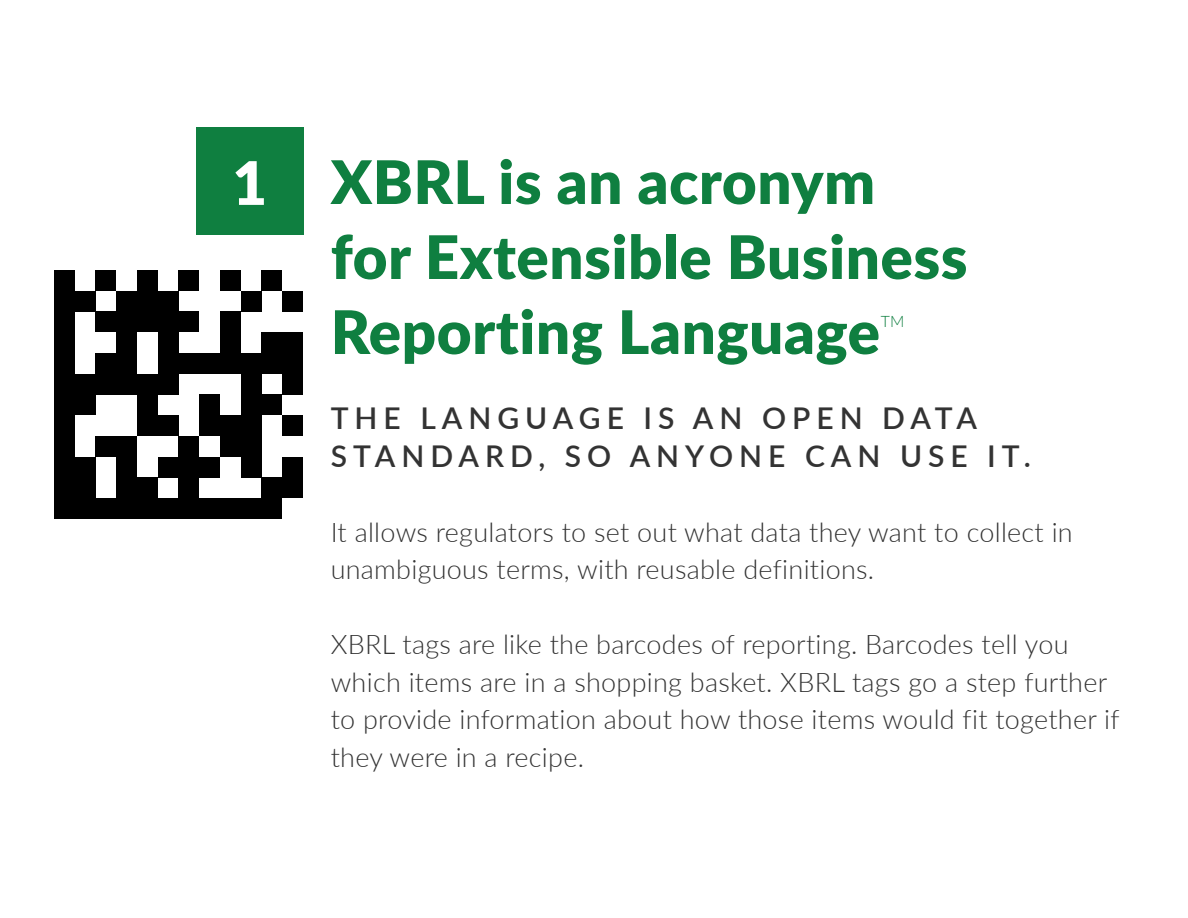
<style>
.page{position:relative;width:1188px;height:918px;background:#fff}
.page>*{position:absolute;margin:0;border:0;box-sizing:border-box;transform-origin:0 0}
.t1{font:900 60px/75px "Lato";letter-spacing:.01em;color:#0f7f40}
.t2{font:900 60px "Lato";color:#fff}
.t3{font:600 30px/37.5px "Lato";letter-spacing:.2em;color:#333}
.t4{font:300 27px/37.5px "Lato";letter-spacing:.01em;color:#333}
.t5{font:300 15.75px "Lato";color:#0f7f40}
</style>
<div class="page">
<div style="left:54px;top:270px;width:21px;height:21px;background:#000"></div>
<div style="left:96px;top:270px;width:20px;height:21px;background:#000"></div>
<div style="left:137px;top:270px;width:21px;height:21px;background:#000"></div>
<div style="left:178px;top:270px;width:21px;height:21px;background:#000"></div>
<div style="left:220px;top:270px;width:21px;height:21px;background:#000"></div>
<div style="left:262px;top:270px;width:20px;height:21px;background:#000"></div>
<div style="left:54px;top:291px;width:21px;height:21px;background:#000"></div>
<div style="left:75px;top:291px;width:21px;height:21px;background:#000"></div>
<div style="left:116px;top:291px;width:21px;height:21px;background:#000"></div>
<div style="left:137px;top:291px;width:21px;height:21px;background:#000"></div>
<div style="left:158px;top:291px;width:20px;height:21px;background:#000"></div>
<div style="left:241px;top:291px;width:20px;height:21px;background:#000"></div>
<div style="left:282px;top:291px;width:21px;height:21px;background:#000"></div>
<div style="left:54px;top:312px;width:21px;height:20px;background:#000"></div>
<div style="left:96px;top:312px;width:20px;height:20px;background:#000"></div>
<div style="left:116px;top:312px;width:21px;height:20px;background:#000"></div>
<div style="left:137px;top:312px;width:21px;height:20px;background:#000"></div>
<div style="left:158px;top:312px;width:20px;height:20px;background:#000"></div>
<div style="left:178px;top:312px;width:21px;height:20px;background:#000"></div>
<div style="left:220px;top:312px;width:21px;height:20px;background:#000"></div>
<div style="left:54px;top:332px;width:21px;height:21px;background:#000"></div>
<div style="left:116px;top:332px;width:21px;height:21px;background:#000"></div>
<div style="left:158px;top:332px;width:20px;height:21px;background:#000"></div>
<div style="left:220px;top:332px;width:21px;height:21px;background:#000"></div>
<div style="left:262px;top:332px;width:20px;height:21px;background:#000"></div>
<div style="left:282px;top:332px;width:21px;height:21px;background:#000"></div>
<div style="left:54px;top:353px;width:21px;height:21px;background:#000"></div>
<div style="left:96px;top:353px;width:20px;height:21px;background:#000"></div>
<div style="left:116px;top:353px;width:21px;height:21px;background:#000"></div>
<div style="left:158px;top:353px;width:20px;height:21px;background:#000"></div>
<div style="left:178px;top:353px;width:21px;height:21px;background:#000"></div>
<div style="left:199px;top:353px;width:21px;height:21px;background:#000"></div>
<div style="left:220px;top:353px;width:21px;height:21px;background:#000"></div>
<div style="left:241px;top:353px;width:20px;height:21px;background:#000"></div>
<div style="left:262px;top:353px;width:20px;height:21px;background:#000"></div>
<div style="left:282px;top:353px;width:21px;height:21px;background:#000"></div>
<div style="left:54px;top:374px;width:21px;height:20px;background:#000"></div>
<div style="left:75px;top:374px;width:21px;height:20px;background:#000"></div>
<div style="left:96px;top:374px;width:20px;height:20px;background:#000"></div>
<div style="left:116px;top:374px;width:21px;height:20px;background:#000"></div>
<div style="left:137px;top:374px;width:21px;height:20px;background:#000"></div>
<div style="left:158px;top:374px;width:20px;height:20px;background:#000"></div>
<div style="left:241px;top:374px;width:20px;height:20px;background:#000"></div>
<div style="left:282px;top:374px;width:21px;height:20px;background:#000"></div>
<div style="left:54px;top:394px;width:21px;height:21px;background:#000"></div>
<div style="left:75px;top:394px;width:21px;height:21px;background:#000"></div>
<div style="left:137px;top:394px;width:21px;height:21px;background:#000"></div>
<div style="left:199px;top:394px;width:21px;height:21px;background:#000"></div>
<div style="left:241px;top:394px;width:20px;height:21px;background:#000"></div>
<div style="left:262px;top:394px;width:20px;height:21px;background:#000"></div>
<div style="left:54px;top:415px;width:21px;height:21px;background:#000"></div>
<div style="left:137px;top:415px;width:21px;height:21px;background:#000"></div>
<div style="left:158px;top:415px;width:20px;height:21px;background:#000"></div>
<div style="left:199px;top:415px;width:21px;height:21px;background:#000"></div>
<div style="left:220px;top:415px;width:21px;height:21px;background:#000"></div>
<div style="left:241px;top:415px;width:20px;height:21px;background:#000"></div>
<div style="left:282px;top:415px;width:21px;height:21px;background:#000"></div>
<div style="left:54px;top:436px;width:21px;height:21px;background:#000"></div>
<div style="left:96px;top:436px;width:20px;height:21px;background:#000"></div>
<div style="left:116px;top:436px;width:21px;height:21px;background:#000"></div>
<div style="left:178px;top:436px;width:21px;height:21px;background:#000"></div>
<div style="left:220px;top:436px;width:21px;height:21px;background:#000"></div>
<div style="left:241px;top:436px;width:20px;height:21px;background:#000"></div>
<div style="left:54px;top:457px;width:21px;height:20px;background:#000"></div>
<div style="left:75px;top:457px;width:21px;height:20px;background:#000"></div>
<div style="left:116px;top:457px;width:21px;height:20px;background:#000"></div>
<div style="left:158px;top:457px;width:20px;height:20px;background:#000"></div>
<div style="left:178px;top:457px;width:21px;height:20px;background:#000"></div>
<div style="left:199px;top:457px;width:21px;height:20px;background:#000"></div>
<div style="left:241px;top:457px;width:20px;height:20px;background:#000"></div>
<div style="left:282px;top:457px;width:21px;height:20px;background:#000"></div>
<div style="left:54px;top:478px;width:21px;height:20px;background:#000"></div>
<div style="left:75px;top:478px;width:21px;height:20px;background:#000"></div>
<div style="left:116px;top:478px;width:21px;height:20px;background:#000"></div>
<div style="left:137px;top:478px;width:21px;height:20px;background:#000"></div>
<div style="left:178px;top:478px;width:21px;height:20px;background:#000"></div>
<div style="left:262px;top:478px;width:20px;height:20px;background:#000"></div>
<div style="left:282px;top:478px;width:21px;height:20px;background:#000"></div>
<div style="left:54px;top:498px;width:21px;height:21px;background:#000"></div>
<div style="left:75px;top:498px;width:21px;height:21px;background:#000"></div>
<div style="left:96px;top:498px;width:20px;height:21px;background:#000"></div>
<div style="left:116px;top:498px;width:21px;height:21px;background:#000"></div>
<div style="left:137px;top:498px;width:21px;height:21px;background:#000"></div>
<div style="left:158px;top:498px;width:20px;height:21px;background:#000"></div>
<div style="left:178px;top:498px;width:21px;height:21px;background:#000"></div>
<div style="left:199px;top:498px;width:21px;height:21px;background:#000"></div>
<div style="left:220px;top:498px;width:21px;height:21px;background:#000"></div>
<div style="left:241px;top:498px;width:20px;height:21px;background:#000"></div>
<div style="left:262px;top:498px;width:20px;height:21px;background:#000"></div>
<div style="left:196px;top:127px;width:108px;height:108px;background:#0f7f40"></div>
<h1 class="t2" style="left:232px;top:138px;width:36px">1</h1>
<h1 class="t1" style="left:331px;top:142px;width:638px">XBRL is an acronym for Extensible Business<br>Reporting Language</h1>
<p class="t5" style="left:881px;top:310px;width:25px">TM</p>
<p class="t3" style="left:331px;top:398px;width:702px">THE LANGUAGE IS AN OPEN DATA<br>STANDARD, SO ANYONE CAN USE IT.</p>
<p class="t4" style="left:331px;top:512px;width:744px">It allows regulators to set out what data they want to collect in unambiguous terms, with reusable definitions.</p>
<p class="t4" style="left:331px;top:625px;width:790px">XBRL tags are like the barcodes of reporting. Barcodes tell you which items are in a shopping basket. XBRL tags go a step further to provide information about how those items would fit together if they were in a recipe.</p>
</div>
